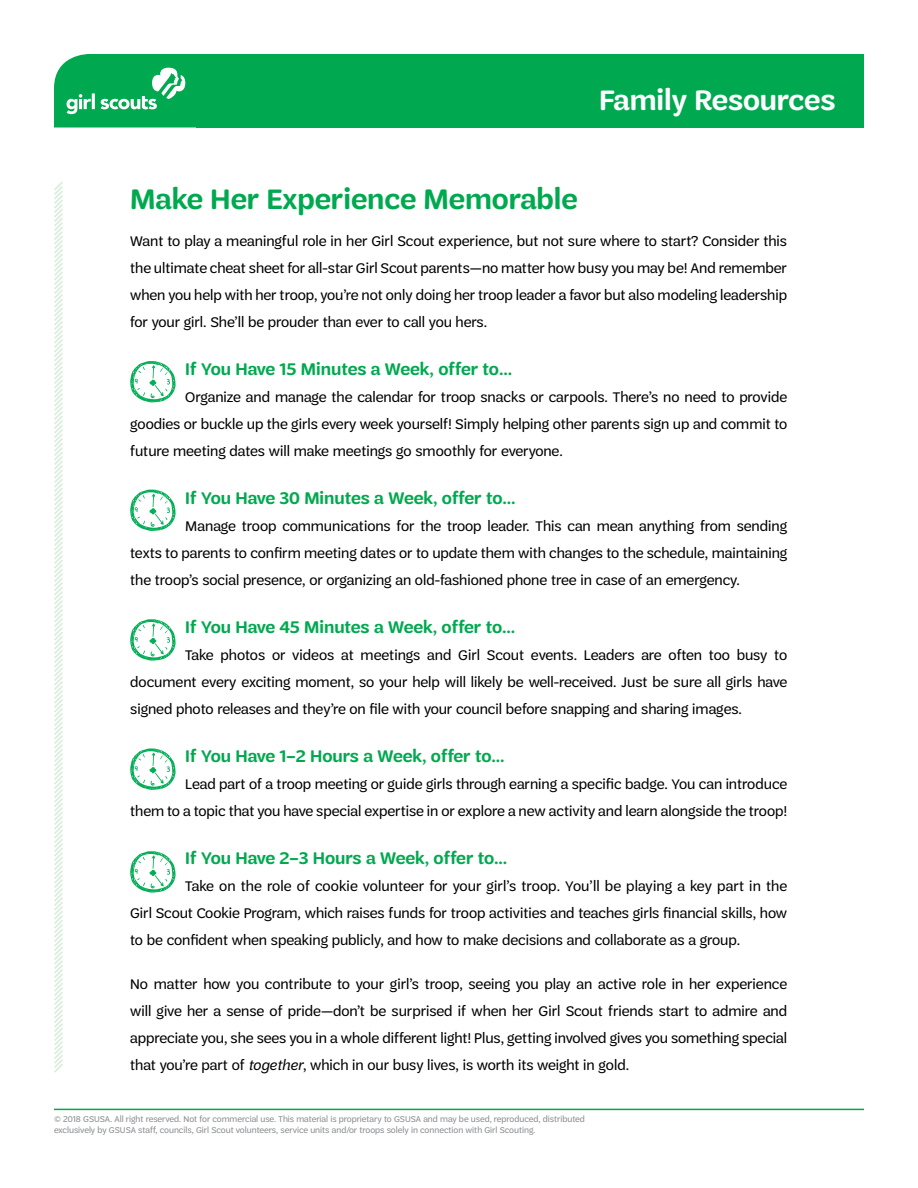
<style>
.page{position:relative;width:918px;height:1188px;background:#fff}
.page>*{position:absolute;margin:0;border:0;box-sizing:border-box;transform-origin:0 0}
.t1{font:600 30px "Trefoil Sans";color:#00a94f}
.t2{font:600 30px "Trefoil Sans";color:#fff}
.t3{font:600 18px "Trefoil Sans";color:#00a94f}
.t4{font:15px/27px "Trefoil Sans";color:#000;text-align:justify}
.t5{font:9px/10.8px "Trefoil Sans";color:#8a8c8e}
.s1{font-style:italic}
</style>
<div class="page">
<div style="left:196px;top:54px;width:668px;height:74px;background:#00a94f"></div>
<svg style="left:54px;top:54px;width:142px;height:74px;background:#23b467"></svg>
<svg style="left:54px;top:182px;width:9px;height:891px"></svg>
<hr style="left:54px;top:1109px;width:810px;height:1px;background:#00a94f">
<svg style="left:130px;top:361px;width:46px;height:41px"></svg>
<svg style="left:130px;top:490px;width:46px;height:41px"></svg>
<svg style="left:130px;top:619px;width:46px;height:42px"></svg>
<svg style="left:130px;top:748px;width:46px;height:42px"></svg>
<svg style="left:130px;top:851px;width:46px;height:42px"></svg>
<h1 class="t2" style="left:599px;top:83px;width:238px">Family Resources</h1>
<h1 class="t1" style="left:130px;top:182px;width:449px">Make Her Experience Memorable</h1>
<p class="t4" style="left:130px;top:228px;width:658px">Want to play a meaningful role in her Girl Scout experience, but not sure where to start? Consider this the ultimate cheat sheet for all-star Girl Scout parents—no matter how busy you may be! And remember when you help with her troop, you’re not only doing her troop leader a favor but also modeling leadership for your girl. She’ll be prouder than ever to call you hers.</p>
<p class="t3" style="left:185px;top:359px;width:328px">If You Have 15 Minutes a Week, offer to…</p>
<p class="t4" style="left:130px;top:384px;width:659px;text-indent:55px">Organize and manage the calendar for troop snacks or carpools. There’s no need to provide goodies or buckle up the girls every week yourself! Simply helping other parents sign up and commit to future meeting dates will make meetings go smoothly for everyone.</p>
<p class="t3" style="left:185px;top:488px;width:332px">If You Have 30 Minutes a Week, offer to…</p>
<p class="t4" style="left:130px;top:513px;width:659px;text-indent:55px">Manage troop communications for the troop leader. This can mean anything from sending texts to parents to confirm meeting dates or to update them with changes to the schedule, maintaining the troop’s social presence, or organizing an old-fashioned phone tree in case of an emergency.</p>
<p class="t3" style="left:185px;top:617px;width:332px">If You Have 45 Minutes a Week, offer to…</p>
<p class="t4" style="left:130px;top:642px;width:659px;text-indent:55px">Take photos or videos at meetings and Girl Scout events. Leaders are often too busy to document every exciting moment, so your help will likely be well-received. Just be sure all girls have signed photo releases and they’re on file with your council before snapping and sharing images.</p>
<p class="t3" style="left:185px;top:746px;width:321px">If You Have 1–2 Hours a Week, offer to…</p>
<p class="t4" style="left:130px;top:771px;width:659px;text-align:right">Lead part of a troop meeting or guide girls through earning a specific badge. You can introduce<br>them to a topic that you have special expertise in or explore a new activity and learn alongside the troop!</p>
<p class="t3" style="left:185px;top:848px;width:324px">If You Have 2–3 Hours a Week, offer to…</p>
<p class="t4" style="left:130px;top:873px;width:659px;text-indent:55px">Take on the role of cookie volunteer for your girl’s troop. You’ll be playing a key part in the Girl Scout Cookie Program, which raises funds for troop activities and teaches girls financial skills, how to be confident when speaking publicly, and how to make decisions and collaborate as a group.</p>
<p class="t4" style="left:130px;top:970px;width:659px">No matter how you contribute to your girl’s troop, seeing you play an active role in her experience will give her a sense of pride—don’t be surprised if when her Girl Scout friends start to admire and appreciate you, she sees you in a whole different light! Plus, getting involved gives you something special that you’re part of <span class="s1">together</span>, which in our busy lives, is worth its weight in gold.</p>
<p class="t5" style="left:54px;top:1114px;width:532px">© 2018 GSUSA. All right reserved. Not for commercial use. This material is proprietary to GSUSA and may be used, reproduced, distributed exclusively by GSUSA staff, councils, Girl Scout volunteers, service units and/or troops solely in connection with Girl Scouting.</p>
</div>
